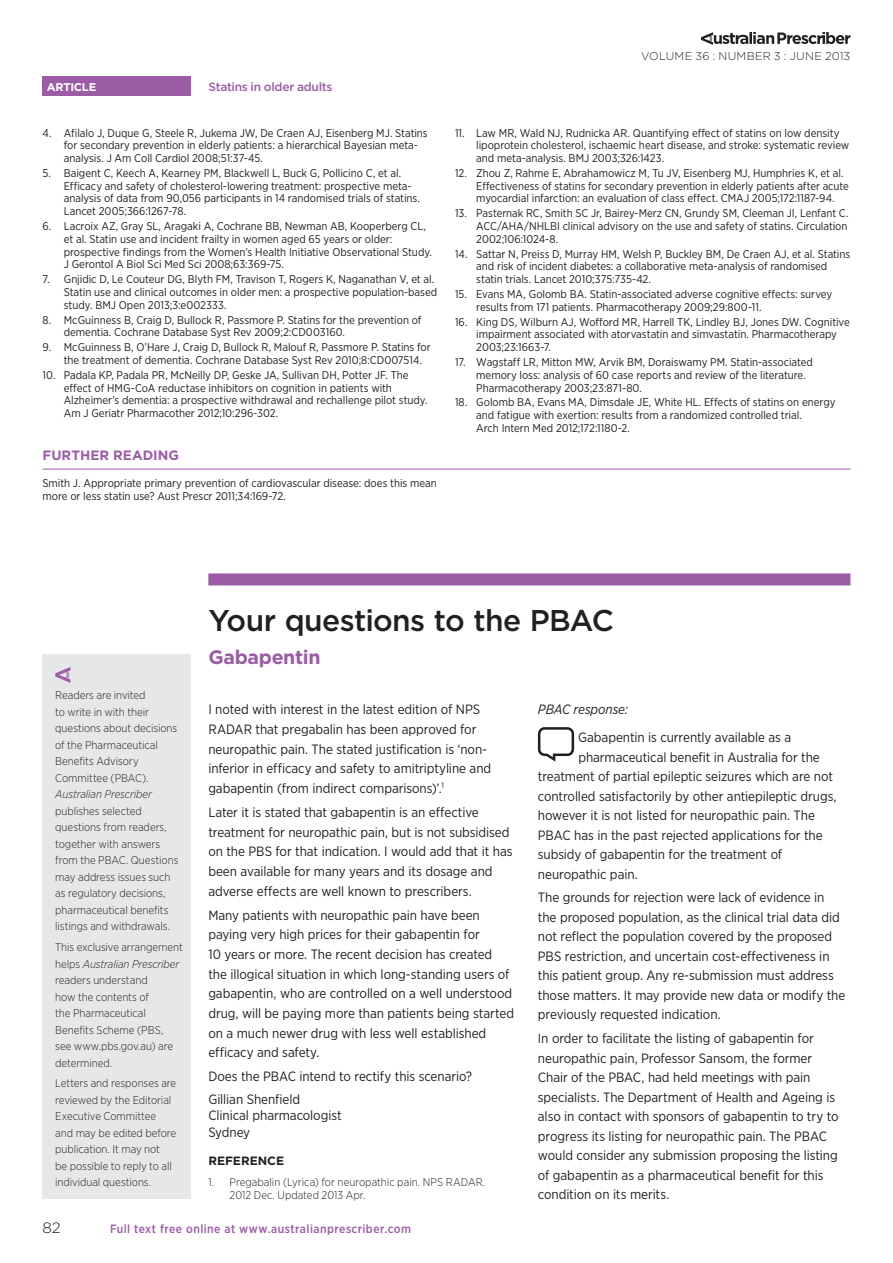
<style>
.page{position:relative;width:893px;height:1263px;background:#fff}
.page>*{position:absolute;margin:0;border:0;box-sizing:border-box;transform-origin:0 0}
.Primary_Heading{font:500 30px "Gotham";letter-spacing:-.025em;color:#231f20}
.Filler_Header{font:700 19.5px "Gotham";letter-spacing:-.015em;color:#9b5ba5}
.t1{font:300 15px "Gotham";color:#231f20}
.Body_Text{font:13.5px/19.6px "Gotham Narrow";letter-spacing:-.005em;color:#231f20}
.Letters_Sign_Off_Det{font:13.5px/16.6px "Gotham Narrow";letter-spacing:-.005em;color:#231f20}
.Letters_Sign_Off_Nam{font:13.5px "Gotham Narrow";letter-spacing:-.005em;color:#231f20}
.References_Header{font:700 13.5px "Gotham";color:#9b5ba5}
.Letters_Comment{font:italic 13.5px "Gotham Narrow";letter-spacing:-.005em;color:#231f20}
.t2{font:500 12px "Gotham Narrow";letter-spacing:.035em;color:#9b5ba5}
.Series_Turnover_Head{font:500 12px "Gotham";letter-spacing:-.025em;color:#9b5ba5}
.Letters_References_H{font:700 12px "Gotham";color:#231f20}
.References_Text{font:11.25px/12.8px "Gotham Narrow";letter-spacing:-.005em;color:#231f20}
.Letters_Intro{font:300 11.25px/16.5px "Gotham Narrow";letter-spacing:-.005em;color:#231f20}
.Further_Reading{font:11.25px/12.8px "Gotham Narrow";letter-spacing:-.005em;color:#231f20}
.Letters_References_T{font:300 11.25px/12.9px "Gotham Narrow";color:#231f20}
.t3{font:300 11.25px "Gotham";letter-spacing:.025em;color:#231f20}
.t4{font:700 11.25px "Gotham";letter-spacing:-.02em;color:#fff}
.s1{font-style:italic}
</style>
<div class="page">
<div style="left:43px;top:77px;width:148px;height:19px;background:#9b5ba5"></div>
<svg style="left:701px;top:32px;width:149px;height:13px"></svg>
<hr style="left:43px;top:469px;width:807px;height:1px;background:#9b5ba5">
<div style="left:208px;top:573px;width:642px;height:12px;background:#9b5ba5"></div>
<svg style="left:538px;top:727px;width:36px;height:35px"></svg>
<div style="left:43px;top:654px;width:148px;height:545px;background:#e6e7e9"></div>
<svg style="left:55px;top:667px;width:15px;height:16px"></svg>
<p class="Series_Turnover_Head" style="left:208px;top:79px;width:126px">Statins in older adults</p>
<p class="References_Text" style="left:64px;top:126px;width:365px;text-indent:-21px">4. Afilalo J, Duque G, Steele R, Jukema JW, De Craen AJ, Eisenberg MJ. Statins for secondary prevention in elderly patients: a hierarchical Bayesian meta&shy;analysis. J Am Coll Cardiol 2008;51:37-45.</p>
<p class="References_Text" style="left:64px;top:166px;width:358px;text-indent:-21px">5. Baigent C, Keech A, Kearney PM, Blackwell L, Buck G, Pollicino C, et al.<br>Efficacy and safety of cholesterol-lowering treatment: prospective meta&shy;analysis of data from 90,056 participants in 14 randomised trials of statins.<br>Lancet 2005;366:1267-78.</p>
<p class="References_Text" style="left:64px;top:220px;width:370px;text-indent:-21px">6. Lacroix AZ, Gray SL, Aragaki A, Cochrane BB, Newman AB, Kooperberg CL, et al. Statin use and incident frailty in women aged 65 years or older: prospective findings from the Women’s Health Initiative Observational Study.<br>J Gerontol A Biol Sci Med Sci 2008;63:369-75.</p>
<p class="References_Text" style="left:64px;top:273px;width:375px;text-indent:-21px">7. Gnjidic D, Le Couteur DG, Blyth FM, Travison T, Rogers K, Naganathan V, et al.<br>Statin use and clinical outcomes in older men: a prospective population-based study. BMJ Open 2013;3:e002333.</p>
<p class="References_Text" style="left:64px;top:313px;width:359px;text-indent:-21px">8. McGuinness B, Craig D, Bullock R, Passmore P. Statins for the prevention of dementia. Cochrane Database Syst Rev 2009;2:CD003160.</p>
<p class="References_Text" style="left:64px;top:341px;width:368px;text-indent:-21px">9. McGuinness B, O’Hare J, Craig D, Bullock R, Malouf R, Passmore P. Statins for the treatment of dementia. Cochrane Database Syst Rev 2010;8:CD007514.</p>
<p class="References_Text" style="left:64px;top:368px;width:365px;text-indent:-21px">10. Padala KP, Padala PR, McNeilly DP, Geske JA, Sullivan DH, Potter JF. The effect of HMG-CoA reductase inhibitors on cognition in patients with Alzheimer’s dementia: a prospective withdrawal and rechallenge pilot study.<br>Am J Geriatr Pharmacother 2012;10:296-302.</p>
<p class="t4" style="left:47px;top:79px;width:51px">ARTICLE</p>
<p class="References_Header" style="left:43px;top:446px;width:138px">FURTHER READING</p>
<p class="Further_Reading" style="left:43px;top:476px;width:396px">Smith J. Appropriate primary prevention of cardiovascular disease: does this mean more or less statin use? Aust Prescr 2011;34:169-72.</p>
<p class="t3" style="left:641px;top:48px;width:211px">VOLUME 36 : NUMBER 3 : JUNE 2013</p>
<p class="References_Text" style="left:476px;top:126px;width:375px;text-indent:-21px">11. Law MR, Wald NJ, Rudnicka AR. Quantifying effect of statins on low density lipoprotein cholesterol, ischaemic heart disease, and stroke: systematic review and meta-analysis. BMJ 2003;326:1423.</p>
<p class="References_Text" style="left:476px;top:166px;width:374px;text-indent:-21px">12. Zhou Z, Rahme E, Abrahamowicz M, Tu JV, Eisenberg MJ, Humphries K, et al.<br>Effectiveness of statins for secondary prevention in elderly patients after acute myocardial infarction: an evaluation of class effect. CMAJ 2005;172:1187-94.</p>
<p class="References_Text" style="left:476px;top:207px;width:374px;text-align:justify;text-indent:-21px">13. Pasternak RC, Smith SC Jr, Bairey-Merz CN, Grundy SM, Cleeman JI, Lenfant C.<br>ACC/AHA/NHLBI clinical advisory on the use and safety of statins. Circulation 2002;106:1024-8.</p>
<p class="References_Text" style="left:476px;top:247px;width:376px;text-indent:-21px">14. Sattar N, Preiss D, Murray HM, Welsh P, Buckley BM, De Craen AJ, et al. Statins and risk of incident diabetes: a collaborative meta-analysis of randomised statin trials. Lancet 2010;375:735-42.</p>
<p class="References_Text" style="left:476px;top:288px;width:357px;text-indent:-21px">15. Evans MA, Golomb BA. Statin-associated adverse cognitive effects: survey results from 171 patients. Pharmacotherapy 2009;29:800-11.</p>
<p class="References_Text" style="left:476px;top:315px;width:375px;text-indent:-21px">16. King DS, Wilburn AJ, Wofford MR, Harrell TK, Lindley BJ, Jones DW. Cognitive impairment associated with atorvastatin and simvastatin. Pharmacotherapy<br>2003;23:1663-7.</p>
<p class="References_Text" style="left:476px;top:356px;width:338px;text-indent:-21px">17. Wagstaff LR, Mitton MW, Arvik BM, Doraiswamy PM. Statin-associated memory loss: analysis of 60 case reports and review of the literature.<br>Pharmacotherapy 2003;23:871-80.</p>
<p class="References_Text" style="left:476px;top:396px;width:361px;text-indent:-21px">18. Golomb BA, Evans MA, Dimsdale JE, White HL. Effects of statins on energy and fatigue with exertion: results from a randomized controlled trial.<br>Arch Intern Med 2012;172:1180-2.</p>
<p class="Letters_Intro" style="left:55px;top:687px;width:125px">Readers are invited<br>to write in with their questions about decisions of the Pharmaceutical<br>Benefits Advisory<br>Committee (PBAC).<br><span class="s1">Australian Prescriber </span>publishes selected questions from readers, together with answers from the PBAC. Questions may address issues such as regulatory decisions, pharmaceutical benefits listings and withdrawals.</p>
<p class="Letters_Intro" style="left:55px;top:939px;width:129px">This exclusive arrangement helps <span class="s1">Australian Prescriber </span>readers understand<br>how the contents of<br>the Pharmaceutical<br>Benefits Scheme (PBS,<br>see www.pbs.gov.au) are determined.</p>
<p class="Letters_Intro" style="left:55px;top:1075px;width:123px">Letters and responses are reviewed by the Editorial<br>Executive Committee and may be edited before publication. It may not<br>be possible to reply to all individual questions.</p>
<p class="Primary_Heading" style="left:208px;top:601px;width:407px">Your questions to the PBAC</p>
<p class="Filler_Header" style="left:208px;top:644px;width:114px">Gabapentin</p>
<p class="Body_Text" style="left:208px;top:699px;width:284px">I noted with interest in the latest edition of NPS RADAR that pregabalin has been approved for neuropathic pain. The stated justification is ‘non&shy;inferior in efficacy and safety to amitriptyline and gabapentin (from indirect comparisons)’.<sup>1</sup></p>
<p class="Body_Text" style="left:208px;top:802px;width:306px">Later it is stated that gabapentin is an effective treatment for neuropathic pain, but is not subsidised on the PBS for that indication. I would add that it has been available for many years and its dosage and adverse effects are well known to prescribers.</p>
<p class="Body_Text" style="left:208px;top:905px;width:307px">Many patients with neuropathic pain have been paying very high prices for their gabapentin for<br>10 years or more. The recent decision has created the illogical situation in which long-standing users of gabapentin, who are controlled on a well understood drug, will be paying more than patients being started on a much newer drug with less well established efficacy and safety.</p>
<p class="Body_Text" style="left:208px;top:1066px;width:265px">Does the PBAC intend to rectify this scenario?</p>
<p class="Letters_Sign_Off_Nam" style="left:208px;top:1090px;width:93px">Gillian Shenfield</p>
<p class="Letters_Sign_Off_Det" style="left:208px;top:1107px;width:135px">Clinical pharmacologist<br>Sydney</p>
<p class="Letters_References_H" style="left:208px;top:1152px;width:77px">REFERENCE</p>
<p class="Letters_References_T" style="left:230px;top:1175px;width:257px;text-indent:-21px">1. Pregabalin (Lyrica) for neuropathic pain. NPS RADAR.<br>2012 Dec. Updated 2013 Apr.</p>
<p class="Letters_Comment" style="left:538px;top:701px;width:92px">PBAC response:</p>
<p class="Body_Text" style="left:578px;top:727px;width:215px">Gabapentin is currently available as a</p>
<p class="Body_Text" style="left:578px;top:747px;width:243px">pharmaceutical benefit in Australia for the</p>
<p class="Body_Text" style="left:538px;top:766px;width:297px">treatment of partial epileptic seizures which are not</p>
<p class="Body_Text" style="left:538px;top:786px;width:300px">controlled satisfactorily by other antiepileptic drugs,</p>
<p class="Body_Text" style="left:538px;top:805px;width:278px">however it is not listed for neuropathic pain. The</p>
<p class="Body_Text" style="left:538px;top:825px;width:286px">PBAC has in the past rejected applications for the</p>
<p class="Body_Text" style="left:538px;top:844px;width:246px">subsidy of gabapentin for the treatment of</p>
<p class="Body_Text" style="left:538px;top:864px;width:101px">neuropathic pain.</p>
<p class="Body_Text" style="left:538px;top:888px;width:309px">The grounds for rejection were lack of evidence in the proposed population, as the clinical trial data did not reflect the population covered by the proposed PBS restriction, and uncertain cost-effectiveness in this patient group. Any re-submission must address those matters. It may provide new data or modify the previously requested indication.</p>
<p class="Body_Text" style="left:538px;top:1028px;width:302px">In order to facilitate the listing of gabapentin for neuropathic pain, Professor Sansom, the former Chair of the PBAC, had held meetings with pain specialists. The Department of Health and Ageing is also in contact with sponsors of gabapentin to try to progress its listing for neuropathic pain. The PBAC would consider any submission proposing the listing of gabapentin as a pharmaceutical benefit for this condition on its merits.</p>
<h3 class="t1" style="left:43px;top:1218px;width:20px">82</h3>
<p class="t2" style="left:110px;top:1221px;width:302px">Full text free online at www.australianprescriber.com</p>
</div>
